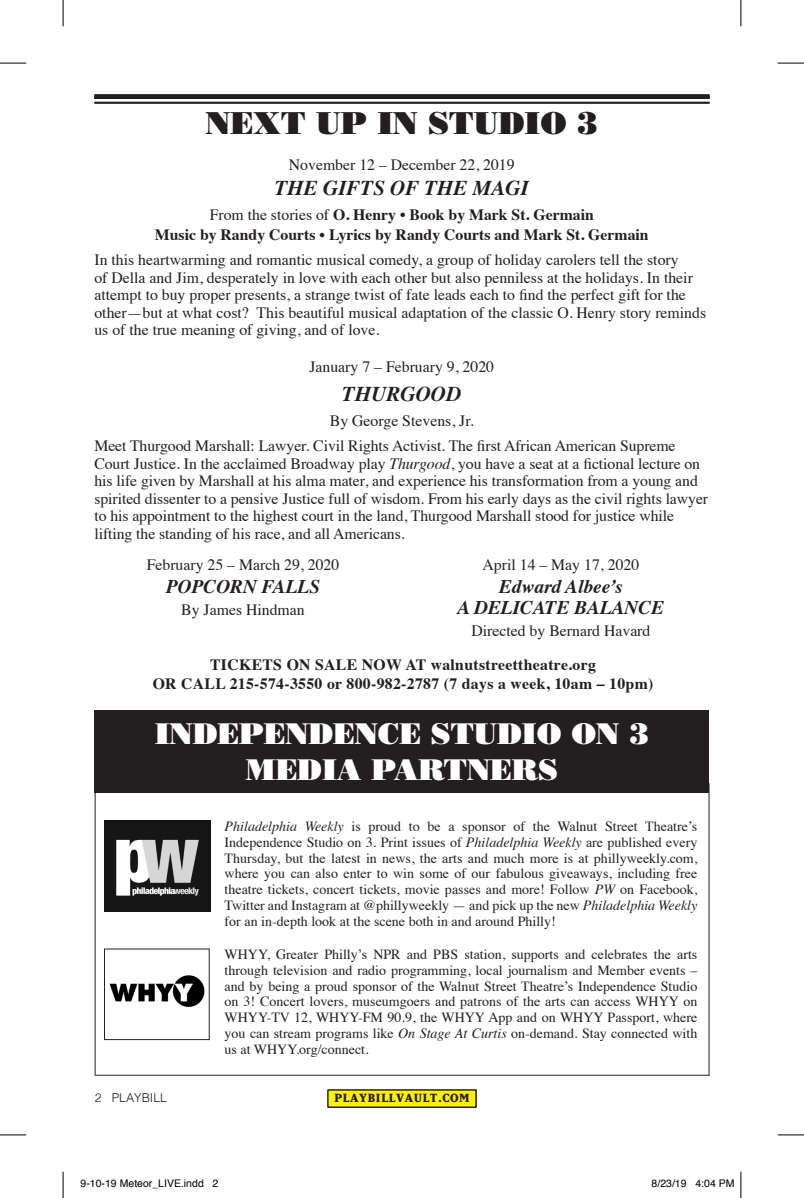
<style>
.page{position:relative;width:804px;height:1198px;background:#fff}
.page>*{position:absolute;margin:0;border:0;box-sizing:border-box;transform-origin:0 0}
.t1{font:31.5px "Bodoni Poster";color:#231f20}
.t2{font:29.75px/35.7px "Bodoni Poster";color:#fff;text-align:center}
.t3{font:italic 700 21px "Times";color:#231f20}
.t4{font:italic 700 19.25px/21px "Times";color:#231f20;text-align:center}
.t5{font:15.75px/17.5px "Times";color:#231f20}
.t6{font:700 15.75px/19.2px "Times";color:#231f20;text-align:center}
.t7{font:700 15.75px/19.2px "Times";letter-spacing:.02em;color:#231f20;text-align:center}
.t8{font:14px/15.8px "Times";color:#231f20;text-align:justify}
.t9{font:800 14px "Matrix";color:#231f20}
.t10{font:300 12.25px "Helvetica";color:#231f20}
.t11{font:10.5px "Helvetica";color:#000}
.s1{font-weight:400}
.s2{font-style:italic}
</style>
<div class="page">
<div style="left:328px;top:1089px;width:147px;height:17px;background:#fff101"></div>
<div style="left:327px;top:1089px;width:149px;height:18px;border:1px solid #231f20"></div>
<hr style="left:95px;top:95px;width:614px;height:4px;background:#231f20">
<hr style="left:95px;top:102px;width:614px;height:1px;background:#231f20">
<div style="left:94px;top:710px;width:615px;height:82px;background:#231f20"></div>
<img style="left:105px;top:820px;width:105px;height:91px">
<img style="left:109px;top:975px;width:96px;height:33px">
<hr style="left:95px;top:783px;width:1px;height:292px;background:#231f20">
<hr style="left:708px;top:783px;width:1px;height:292px;background:#231f20">
<hr style="left:95px;top:1074px;width:614px;height:1px;background:#231f20">
<svg style="left:0;top:63px;width:26px;height:1px"></svg>
<svg style="left:777px;top:63px;width:26px;height:1px"></svg>
<svg style="left:0;top:1134px;width:26px;height:1px"></svg>
<svg style="left:777px;top:1134px;width:26px;height:1px"></svg>
<svg style="left:63px;top:0;width:1px;height:26px"></svg>
<svg style="left:63px;top:1171px;width:1px;height:26px"></svg>
<svg style="left:740px;top:0;width:1px;height:26px"></svg>
<svg style="left:740px;top:1171px;width:1px;height:27px"></svg>
<h1 class="t1" style="left:206px;top:104px;width:393px">NEXT UP IN STUDIO 3</h1>
<p class="t5" style="left:289px;top:155px;width:227px">November 12 – December 22, 2019</p>
<h3 class="t3" style="left:274px;top:168px;width:256px">THE GIFTS OF THE MAGI</h3>
<p class="t6" style="left:155px;top:204px;width:495px"><span class="s1">From the stories of</span> O. Henry <span class="s1">•</span> Book by Mark St. Germain<br>Music by Randy Courts • Lyrics by Randy Courts and Mark St. Germain</p>
<p class="t5" style="left:94px;top:249px;width:613px">In this heartwarming and romantic musical comedy, a group of holiday carolers tell the story<br>of Della and Jim, desperately in love with each other but also penniless at the holidays. In their attempt to buy proper presents, a strange twist of fate leads each to find the perfect gift for the other—but at what cost? This beautiful musical adaptation of the classic O. Henry story reminds us of the true meaning of giving, and of love.</p>
<p class="t5" style="left:309px;top:356px;width:186px">January 7 – February 9, 2020</p>
<h3 class="t3" style="left:342px;top:374px;width:120px">THURGOOD</h3>
<p class="t5" style="left:94px;top:406px;width:582px;line-height:25.4px;text-indent:235px">By George Stevens, Jr.<br>Meet Thurgood Marshall: Lawyer. Civil Rights Activist. The first African American Supreme</p>
<p class="t5" style="left:94px;top:453px;width:615px">Court Justice. In the acclaimed Broadway play <span class="s2">Thurgood</span>, you have a seat at a fictional lecture on his life given by Marshall at his alma mater, and experience his transformation from a young and spirited dissenter to a pensive Justice full of wisdom. From his early days as the civil rights lawyer to his appointment to the highest court in the land, Thurgood Marshall stood for justice while lifting the standing of his race, and all Americans.</p>
<p class="t5" style="left:147px;top:555px;width:194px">February 25 – March 29, 2020</p>
<p class="t4" style="left:166px;top:574px;width:155px">POPCORN FALLS</p>
<p class="t5" style="left:181px;top:599px;width:125px">By James Hindman</p>
<p class="t5" style="left:482px;top:555px;width:158px">April 14 – May 17, 2020</p>
<p class="t4" style="left:457px;top:574px;width:208px">Edward Albee’s<br>A DELICATE BALANCE</p>
<p class="t5" style="left:471px;top:620px;width:180px">Directed by Bernard Havard</p>
<p class="t7" style="left:153px;top:653px;width:502px">TICKETS ON SALE NOW AT walnutstreettheatre.org<br>OR CALL 215-574-3550 or 800-982-2787 (7 days a week, 10am – 10pm)</p>
<h2 class="t2" style="left:155px;top:715px;width:496px">INDEPENDENCE STUDIO ON 3<br>MEDIA PARTNERS</h2>
<p class="t10" style="left:95px;top:1087px;width:74px">2 PLAYBILL</p>
<p class="t8" style="left:224px;top:817px;width:474px"><span class="s2">Philadelphia Weekly</span> is proud to be a sponsor of the Walnut Street Theatre’s Independence Studio on 3. Print issues of <span class="s2">Philadelphia Weekly</span> are published every Thursday, but the latest in news, the arts and much more is at phillyweekly.com, where you can also enter to win some of our fabulous giveaways, including free theatre tickets, concert tickets, movie passes and more! Follow <span class="s2">PW</span> on Facebook, Twitter and Instagram at @phillyweekly — and pick up the new <span class="s2">Philadelphia Weekly </span>for an in-depth look at the scene both in and around Philly!</p>
<p class="t8" style="left:224px;top:945px;width:474px">WHYY, Greater Philly’s NPR and PBS station, supports and celebrates the arts through television and radio programming, local journalism and Member events – and by being a proud sponsor of the Walnut Street Theatre’s Independence Studio on 3! Concert lovers, museumgoers and patrons of the arts can access WHYY on WHYY-TV 12, WHYY-FM 90.9, the WHYY App and on WHYY Passport, where you can stream programs like <span class="s2">On Stage At Curtis</span> on-demand. Stay connected with us at WHYY.org/connect.</p>
<p class="t9" style="left:334px;top:1090px;width:137px">PLAYBILLVAULT.COM</p>
<p class="t11" style="left:81px;top:1175px;width:139px">9-10-19 Meteor_LIVE.indd 2</p>
<p class="t11" style="left:651px;top:1175px;width:84px">8/23/19 4:04 PM</p>
</div>
